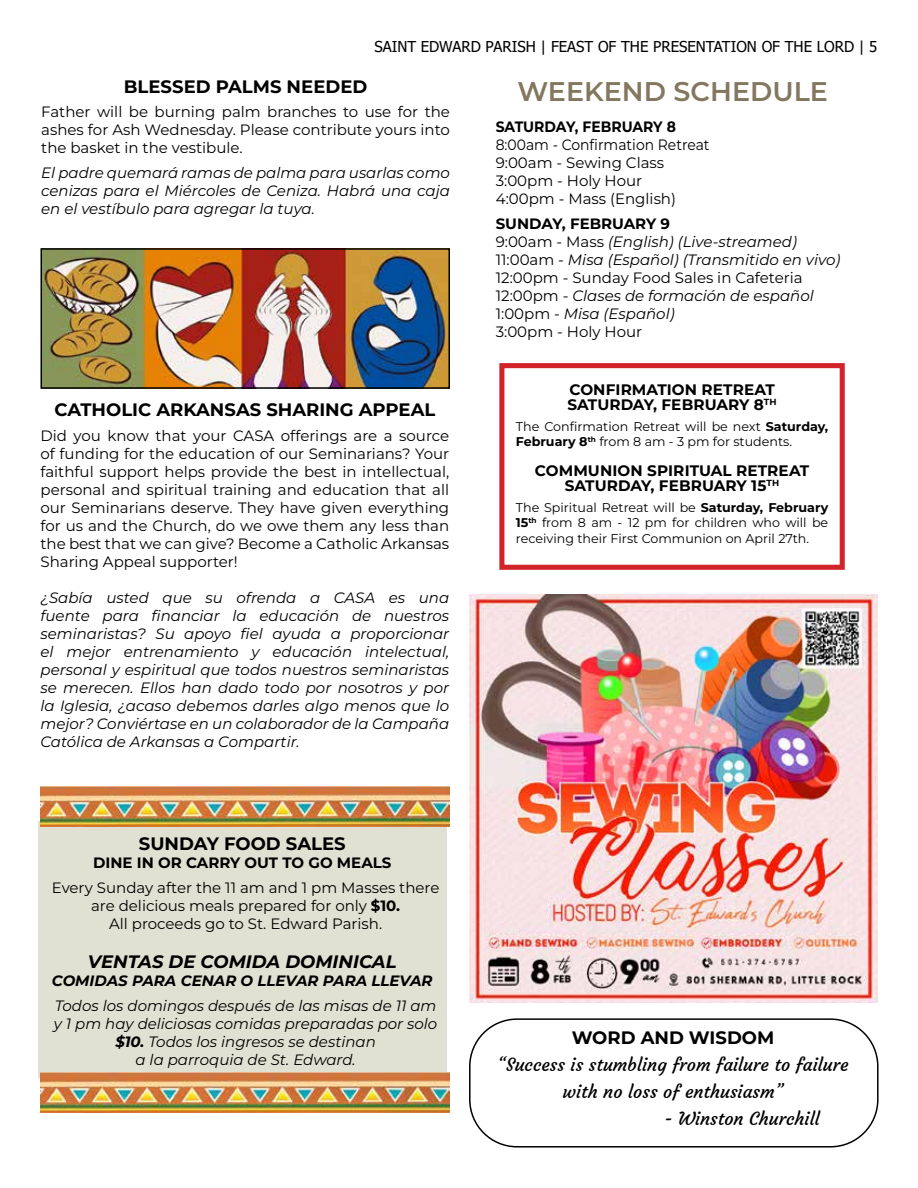
<style>
.page{position:relative;width:918px;height:1188px;background:#fff}
.page>*{position:absolute;margin:0;border:0;box-sizing:border-box;transform-origin:0 0}
.t1{font:600 27px "Montserrat";color:#83785f}
.t2{font:18px/27px "Courgette";color:#000;text-align:center}
.t3{font:700 18px "Montserrat";color:#000}
.t4{font:italic 700 18px "Montserrat";color:#000}
.t5{font:700 15.15px/15.1px "Montserrat";letter-spacing:.01em;color:#000}
.t6{font:italic 15px/18px "Montserrat";color:#000;text-align:justify}
.t7{font:15px/18px "Montserrat";color:#000;text-align:justify}
.t8{font:15px/18px "Montserrat";color:#000;scale:.93 1}
.t9{font:15px "Tahoma";color:#000}
.t10{font:italic 700 15px "Montserrat";color:#000}
.t11{font:700 15px "Montserrat";color:#000}
.t12{font:700 15px "Montserrat";color:#000;scale:.93 1}
.t13{font:12.6px/15.1px "Montserrat";color:#000}
.s1{font-weight:700}
.s2{font-weight:700;font-style:normal}
.s3{font-style:normal}
</style>
<div class="page">
<div style="left:38px;top:822px;width:408px;height:256px;background:#e1e1d3"></div>
<img style="left:40px;top:1072px;width:409px;height:41px">
<img style="left:40px;top:787px;width:409px;height:40px">
<div style="left:469px;top:1018px;width:410px;height:130px;border:2px solid #000;border-radius:47px"></div>
<div style="left:499px;top:363px;width:346px;height:207px;border:5px solid #d2232a"></div>
<img style="left:469px;top:594px;width:408px;height:408px">
<img style="left:43px;top:251px;width:404px;height:135px">
<div style="left:40px;top:248px;width:410px;height:141px;border:2px solid #000"></div>
<p class="t9" style="left:374px;top:36px;width:505px">SAINT EDWARD PARISH | FEAST OF THE PRESENTATION OF THE LORD | 5</p>
<p class="t3" style="left:124px;top:74px;width:245px">BLESSED PALMS NEEDED</p>
<p class="t7" style="left:41px;top:103px;width:410px">Father will be burning palm branches to use for the ashes for Ash Wednesday. Please contribute yours into the basket in the vestibule.</p>
<p class="t6" style="left:41px;top:163px;width:410px">El padre quemará ramas de palma para usarlas como cenizas para el Miércoles de Ceniza. Habrá una caja en el vestíbulo para agregar la tuya.</p>
<p class="t3" style="left:54px;top:398px;width:382px">CATHOLIC ARKANSAS SHARING APPEAL</p>
<p class="t7" style="left:40px;top:426px;width:410px">Did you know that your CASA offerings are a source of funding for the education of our Seminarians? Your faithful support helps provide the best in intellectual, personal and spiritual training and education that all our Seminarians deserve. They have given everything for us and the Church, do we owe them any less than the best that we can give? Become a Catholic Arkansas Sharing Appeal supporter!</p>
<p class="t6" style="left:40px;top:588px;width:410px">¿Sabía usted que su ofrenda a CASA es una fuente para financiar la educación de nuestros seminaristas? Su apoyo fiel ayuda a proporcionar el mejor entrenamiento y educación intelectual, personal y espiritual que todos nuestros seminaristas se merecen. Ellos han dado todo por nosotros y por la Iglesia, ¿acaso debemos darles algo menos que lo mejor? Conviértase en un colaborador de la Campaña Católica de Arkansas a Compartir.</p>
<p class="t3" style="left:139px;top:832px;width:208px">SUNDAY FOOD SALES</p>
<p class="t11" style="left:93px;top:853px;width:300px">DINE IN OR CARRY OUT TO GO MEALS</p>
<p class="t7" style="left:52px;top:878px;width:389px;text-align:center">Every Sunday after the 11 am and 1 pm Masses there are delicious meals prepared for only <span class="s1">$10.<br></span>All proceeds go to St. Edward Parish.</p>
<p class="t4" style="left:88px;top:950px;width:310px">VENTAS DE COMIDA DOMINICAL</p>
<p class="t10" style="left:52px;top:971px;width:382px">COMIDAS PARA CENAR O LLEVAR PARA LLEVAR</p>
<p class="t6" style="left:54px;top:996px;width:385px;text-align:center">Todos los domingos después de las misas de 11 am y 1 pm hay deliciosas comidas preparadas por solo <span class="s1">$10.</span> Todos los ingresos se destinan<br>a la parroquia de St. Edward.</p>
<h1 class="t1" style="left:518px;top:74px;width:312px">WEEKEND SCHEDULE</h1>
<p class="t12" style="left:496px;top:117px;width:195px">SATURDAY, FEBRUARY 8</p>
<p class="t8" style="left:496px;top:135px;width:231px">8:00am - Confirmation Retreat<br>9:00am - Sewing Class<br>3:00pm - Holy Hour<br>4:00pm - Mass (English)</p>
<p class="t6" style="left:496px;top:214px;width:346px;text-align:left"><span class="s2">SUNDAY, FEBRUARY 9<br></span><span class="s3">9:00am - Mass</span> (English) (Live-streamed)<br><span class="s3">11:00am -</span> Misa (Español) (Transmitido en vivo)<br><span class="s3">12:00pm - Sunday Food Sales in Cafeteria<br>12:00pm</span> - Clases de formación de español<br><span class="s3">1:00pm -</span> Misa (Español)<br><span class="s3">3:00pm - Holy Hour</span></p>
<p class="t5" style="left:567px;top:382px;width:211px">CONFIRMATION RETREAT<br>SATURDAY, FEBRUARY 8<sup>TH</sup></p>
<p class="t13" style="left:516px;top:419px;width:314px">The Confirmation Retreat will be next <span class="s1">Saturday,<br>February 8</span><sup>th</sup> from 8 am - 3 pm for students.</p>
<p class="t5" style="left:535px;top:463px;width:276px;text-align:center">COMMUNION SPIRITUAL RETREAT<br>SATURDAY, FEBRUARY 15<sup>TH</sup></p>
<p class="t13" style="left:516px;top:500px;width:314px;text-align:justify">The Spiritual Retreat will be <span class="s1">Saturday, February 15</span><sup>th</sup> from 8 am - 12 pm for children who will be receiving their First Communion on April 27th.</p>
<p class="t3" style="left:572px;top:1026px;width:204px">WORD AND WISDOM</p>
<p class="t2" style="left:497px;top:1052px;width:353px">“Success is stumbling from failure to failure with no loss of enthusiasm”</p>
<p class="t2" style="left:664px;top:1106px;width:157px">- Winston Churchill</p>
</div>
